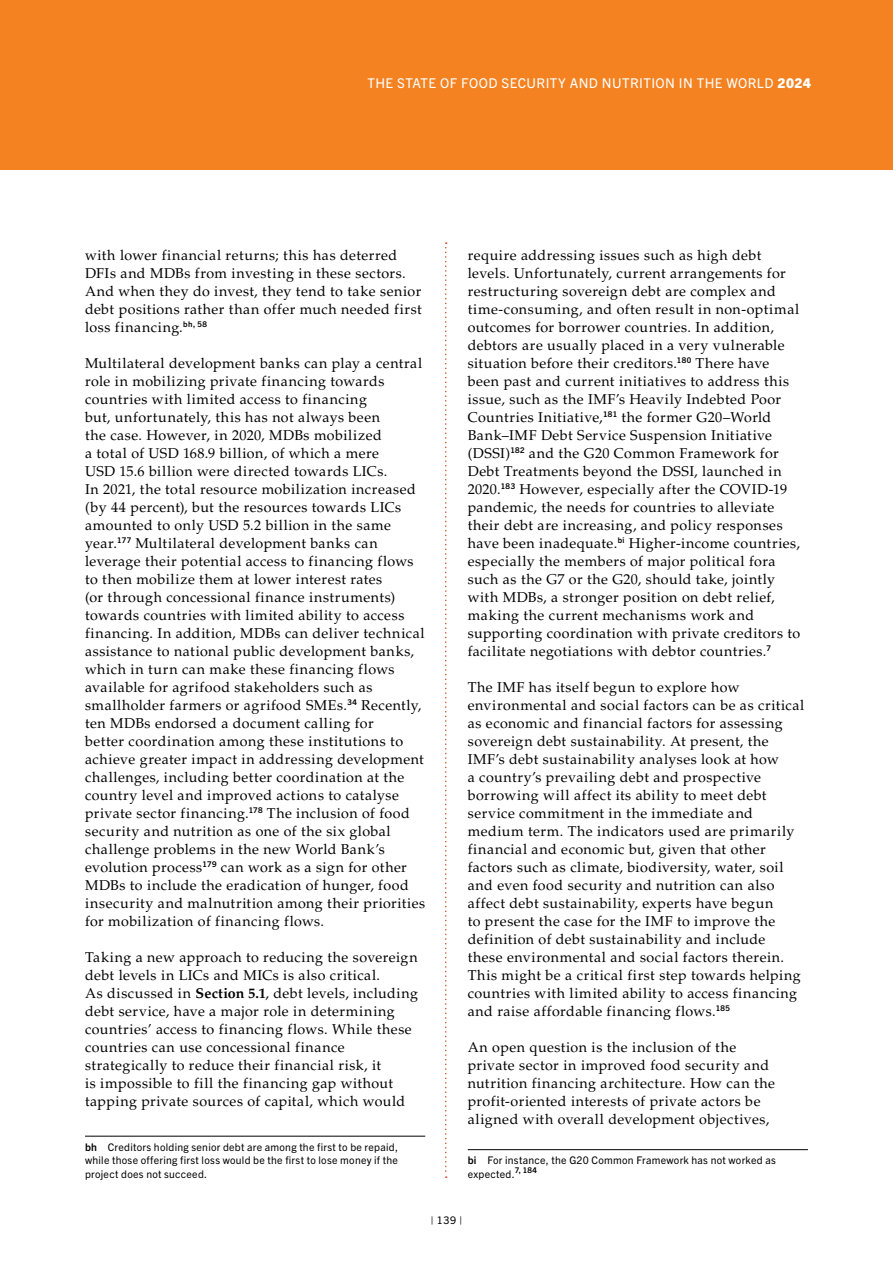
<style>
.page{position:relative;width:893px;height:1263px;background:#fff}
.page>*{position:absolute;margin:0;border:0;box-sizing:border-box;transform-origin:0 0}
.t1{font:14.25px/18px "Palatino LT Std";letter-spacing:.03em;color:#000}
.t2{font:13.5px "Trade Gothic Next LT Pro";letter-spacing:.03em;color:#fff}
.t3{font:10.5px/13.5px "Trade Gothic Next LT Pro";letter-spacing:.025em;color:#000;text-align:justify}
.s1{font-weight:800}
.s2{font-weight:700}
</style>
<div class="page">
<svg style="left:445px;top:242px;width:2px;height:936px"></svg>
<div style="left:0;top:0;width:893px;height:170px;background:#f58220"></div>
<hr style="left:85px;top:1136px;width:340px;height:1px;background:#000">
<hr style="left:468px;top:1149px;width:340px;height:1px;background:#000">
<p class="t2" style="left:367px;top:74px;width:445px">THE STATE OF FOOD SECURITY AND NUTRITION IN THE WORLD <span class="s1">2024</span></p>
<p class="t1" style="left:85px;top:246px;width:338px">with lower financial returns; this has deterred DFIs and MDBs from investing in these sectors.<br>And when they do invest, they tend to take senior debt positions rather than offer much needed first loss financing.<sup>bh,</sup> <sup>58</sup></p>
<p class="t1" style="left:85px;top:354px;width:342px">Multilateral development banks can play a central role in mobilizing private financing towards countries with limited access to financing<br>but, unfortunately, this has not always been<br>the case. However, in 2020, MDBs mobilized<br>a total of USD 168.9 billion, of which a mere<br>USD 15.6 billion were directed towards LICs.<br>In 2021, the total resource mobilization increased (by 44 percent), but the resources towards LICs amounted to only USD 5.2 billion in the same year.<sup>177</sup> Multilateral development banks can leverage their potential access to financing flows to then mobilize them at lower interest rates<br>(or through concessional finance instruments) towards countries with limited ability to access financing. In addition, MDBs can deliver technical assistance to national public development banks, which in turn can make these financing flows available for agrifood stakeholders such as smallholder farmers or agrifood SMEs.<sup>34</sup> Recently, ten MDBs endorsed a document calling for<br>better coordination among these institutions to achieve greater impact in addressing development challenges, including better coordination at the country level and improved actions to catalyse private sector financing.<sup>178</sup> The inclusion of food security and nutrition as one of the six global challenge problems in the new World Bank’s evolution process<sup>179</sup> can work as a sign for other MDBs to include the eradication of hunger, food insecurity and malnutrition among their priorities for mobilization of financing flows.</p>
<p class="t1" style="left:85px;top:948px;width:334px">Taking a new approach to reducing the sovereign debt levels in LICs and MICs is also critical.<br>As discussed in <span class="s2">Section 5.1</span>, debt levels, including debt service, have a major role in determining countries’ access to financing flows. While these countries can use concessional finance strategically to reduce their financial risk, it<br>is impossible to fill the financing gap without tapping private sources of capital, which would</p>
<p class="t3" style="left:85px;top:1140px;width:314px"><span class="s2">bh</span> Creditors holding senior debt are among the first to be repaid, while those offering first loss would be the first to lose money if the project does not succeed.</p>
<p class="t1" style="left:468px;top:246px;width:334px">require addressing issues such as high debt levels. Unfortunately, current arrangements for restructuring sovereign debt are complex and time-consuming, and often result in non‑optimal outcomes for borrower countries. In addition, debtors are usually placed in a very vulnerable situation before their creditors.<sup>180</sup> There have been past and current initiatives to address this issue, such as the IMF’s Heavily Indebted Poor Countries Initiative,<sup>181</sup> the former G20–World Bank–IMF Debt Service Suspension Initiative (DSSI)<sup>182</sup> and the G20 Common Framework for Debt Treatments beyond the DSSI, launched in 2020.<sup>183</sup> However, especially after the COVID-19 pandemic, the needs for countries to alleviate their debt are increasing, and policy responses have been inadequate.<sup>bi</sup> Higher-income countries, especially the members of major political fora such as the G7 or the G20, should take, jointly with MDBs, a stronger position on debt relief, making the current mechanisms work and supporting coordination with private creditors to facilitate negotiations with debtor countries.<sup>7</sup></p>
<p class="t1" style="left:468px;top:678px;width:338px">The IMF has itself begun to explore how environmental and social factors can be as critical as economic and financial factors for assessing sovereign debt sustainability. At present, the IMF’s debt sustainability analyses look at how<br>a country’s prevailing debt and prospective borrowing will affect its ability to meet debt service commitment in the immediate and medium term. The indicators used are primarily financial and economic but, given that other factors such as climate, biodiversity, water, soil and even food security and nutrition can also affect debt sustainability, experts have begun<br>to present the case for the IMF to improve the definition of debt sustainability and include<br>these environmental and social factors therein.<br>This might be a critical first step towards helping countries with limited ability to access financing and raise affordable financing flows.<sup>185</sup></p>
<p class="t1" style="left:468px;top:1038px;width:309px">An open question is the inclusion of the private sector in improved food security and nutrition financing architecture. How can the profit-oriented interests of private actors be aligned with overall development objectives,</p>
<p class="t3" style="left:468px;top:1153px;width:310px"><span class="s2">bi</span> For instance, the G20 Common Framework has not worked as expected.<sup>7,</sup> <sup>184</sup></p>
<p class="t3" style="left:431px;top:1213px;width:33px">| 139 |</p>
</div>
